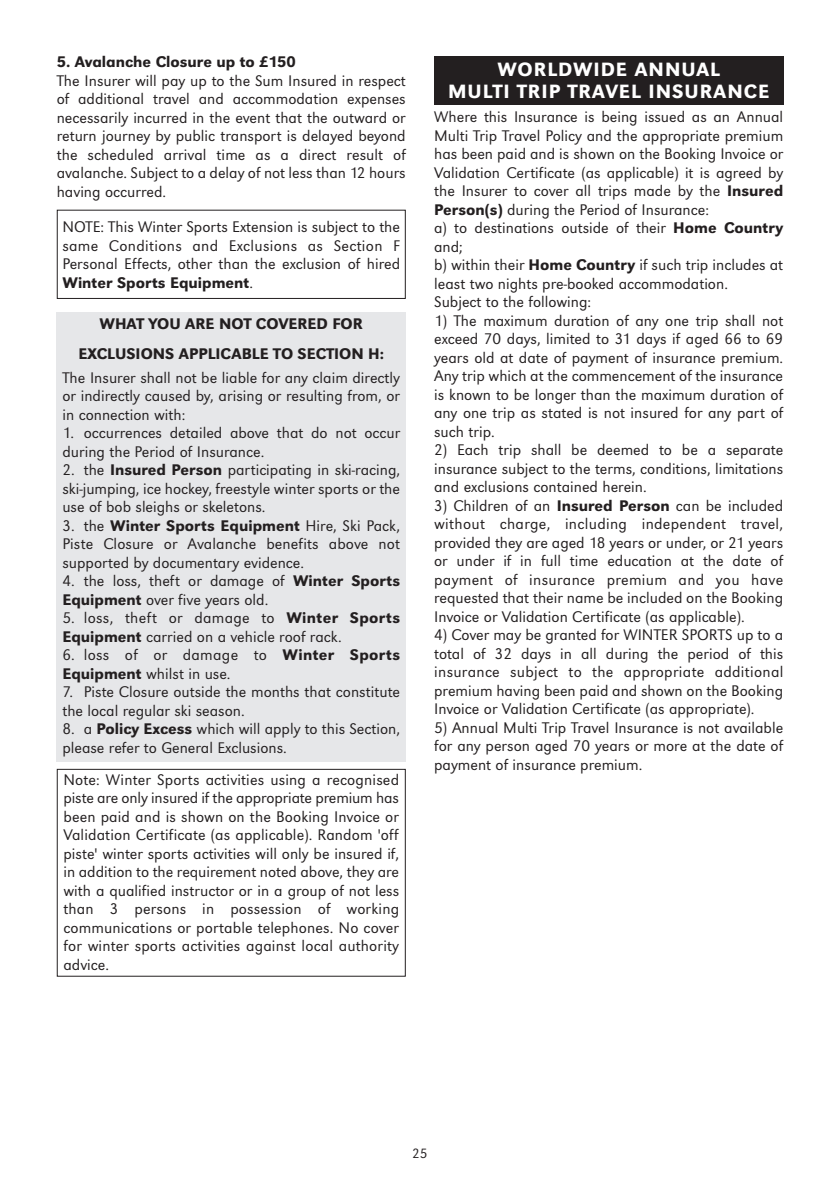
<style>
.page{position:relative;width:840px;height:1191px;background:#fff}
.page>*{position:absolute;margin:0;border:0;box-sizing:border-box;transform-origin:0 0}
.t1{font:500 20px/22px "URW Grotesk T";letter-spacing:.05em;color:#fff;text-align:center}
.t2{font:300 16px/18.4px "URW Grotesk T";color:#231f20;text-align:justify}
.t3{font:500 16px/29.8px "URW Grotesk T";color:#231f20;text-align:center}
.t4{font:300 14px "URW Grotesk T";color:#231f20}
.s1{font-weight:500}
</style>
<div class="page">
<div style="left:57px;top:313px;width:348px;height:449px;background:#e6e7e9"></div>
<div style="left:57px;top:210px;width:348px;height:89px;border:1px solid #231f20"></div>
<div style="left:57px;top:769px;width:348px;height:207px;border:1px solid #231f20"></div>
<div style="left:434px;top:57px;width:348px;height:48px;background:#231f20"></div>
<p class="t3" style="left:57px;top:47px;width:240px">5. Avalanche Closure up to £150</p>
<p class="t2" style="left:57px;top:71px;width:350px">The Insurer will pay up to the Sum Insured in respect of additional travel and accommodation expenses necessarily incurred in the event that the outward or return journey by public transport is delayed beyond the scheduled arrival time as a direct result of avalanche. Subject to a delay of not less than 12 hours having occurred.</p>
<p class="t2" style="left:62px;top:218px;width:339px">NOTE: This Winter Sports Extension is subject to the same Conditions and Exclusions as Section F Personal Effects, other than the exclusion of hired <span class="s1">Winter Sports Equipment</span>.</p>
<p class="t3" style="left:78px;top:308px;width:307px">WHAT YOU ARE NOT COVERED FOR<br>EXCLUSIONS APPLICABLE TO SECTION H:</p>
<p class="t2" style="left:62px;top:368px;width:339px">The Insurer shall not be liable for any claim directly or indirectly caused by, arising or resulting from, or in connection with:</p>
<p class="t2" style="left:62px;top:423px;width:339px">1. occurrences detailed above that do not occur during the Period of Insurance.</p>
<p class="t2" style="left:62px;top:460px;width:339px">2. the <span class="s1">Insured Person</span> participating in ski-racing, ski-jumping, ice hockey, freestyle winter sports or the use of bob sleighs or skeletons.</p>
<p class="t2" style="left:62px;top:516px;width:339px">3. the <span class="s1">Winter Sports Equipment</span> Hire, Ski Pack, Piste Closure or Avalanche benefits above not supported by documentary evidence.</p>
<p class="t2" style="left:62px;top:571px;width:339px">4. the loss, theft or damage of <span class="s1">Winter Sports<br>Equipment</span> over five years old.</p>
<p class="t2" style="left:62px;top:608px;width:339px">5. loss, theft or damage to <span class="s1">Winter Sports<br>Equipment</span> carried on a vehicle roof rack.</p>
<p class="t2" style="left:62px;top:645px;width:339px">6. loss of or damage to <span class="s1">Winter Sports<br>Equipment</span> whilst in use.</p>
<p class="t2" style="left:62px;top:682px;width:339px">7. Piste Closure outside the months that constitute the local regular ski season.</p>
<p class="t2" style="left:62px;top:719px;width:339px">8. a <span class="s1">Policy Excess</span> which will apply to this Section, please refer to General Exclusions.</p>
<p class="t2" style="left:63px;top:769px;width:337px">Note: Winter Sports activities using a recognised piste are only insured if the appropriate premium has been paid and is shown on the Booking Invoice or Validation Certificate (as applicable). Random 'off piste' winter sports activities will only be insured if, in addition to the requirement noted above, they are with a qualified instructor or in a group of not less than 3 persons in possession of working communications or portable telephones. No cover for winter sports activities against local authority advice.</p>
<p class="t1" style="left:448px;top:58px;width:322px">WORLDWIDE ANNUAL<br>MULTI TRIP TRAVEL INSURANCE</p>
<p class="t2" style="left:434px;top:107px;width:350px;text-align:left">Where this Insurance is being issued as an Annual Multi Trip Travel Policy and the appropriate premium has been paid and is shown on the Booking Invoice or Validation Certificate (as applicable) it is agreed by the Insurer to cover all trips made by the <span class="s1">Insured Person(s)</span> during the Period of Insurance:<br>a) to destinations outside of their <span class="s1">Home Country </span>and;<br>b) within their <span class="s1">Home Country</span> if such trip includes at least two nights pre-booked accommodation.<br>Subject to the following:</p>
<p class="t2" style="left:434px;top:311px;width:350px">1) The maximum duration of any one trip shall not exceed 70 days, limited to 31 days if aged 66 to 69 years old at date of payment of insurance premium.<br>Any trip which at the commencement of the insurance is known to be longer than the maximum duration of any one trip as stated is not insured for any part of such trip.</p>
<p class="t2" style="left:434px;top:440px;width:350px">2) Each trip shall be deemed to be a separate insurance subject to the terms, conditions, limitations and exclusions contained herein.</p>
<p class="t2" style="left:434px;top:496px;width:350px">3) Children of an <span class="s1">Insured Person</span> can be included without charge, including independent travel, provided they are aged 18 years or under, or 21 years or under if in full time education at the date of payment of insurance premium and you have requested that their name be included on the Booking Invoice or Validation Certificate (as applicable).</p>
<p class="t2" style="left:434px;top:625px;width:350px">4) Cover may be granted for WINTER SPORTS up to a total of 32 days in all during the period of this insurance subject to the appropriate additional premium having been paid and shown on the Booking Invoice or Validation Certificate (as appropriate).</p>
<p class="t2" style="left:434px;top:718px;width:350px">5) Annual Multi Trip Travel Insurance is not available for any person aged 70 years or more at the date of payment of insurance premium.</p>
<p class="t4" style="left:412px;top:1145px;width:17px">25</p>
</div>
